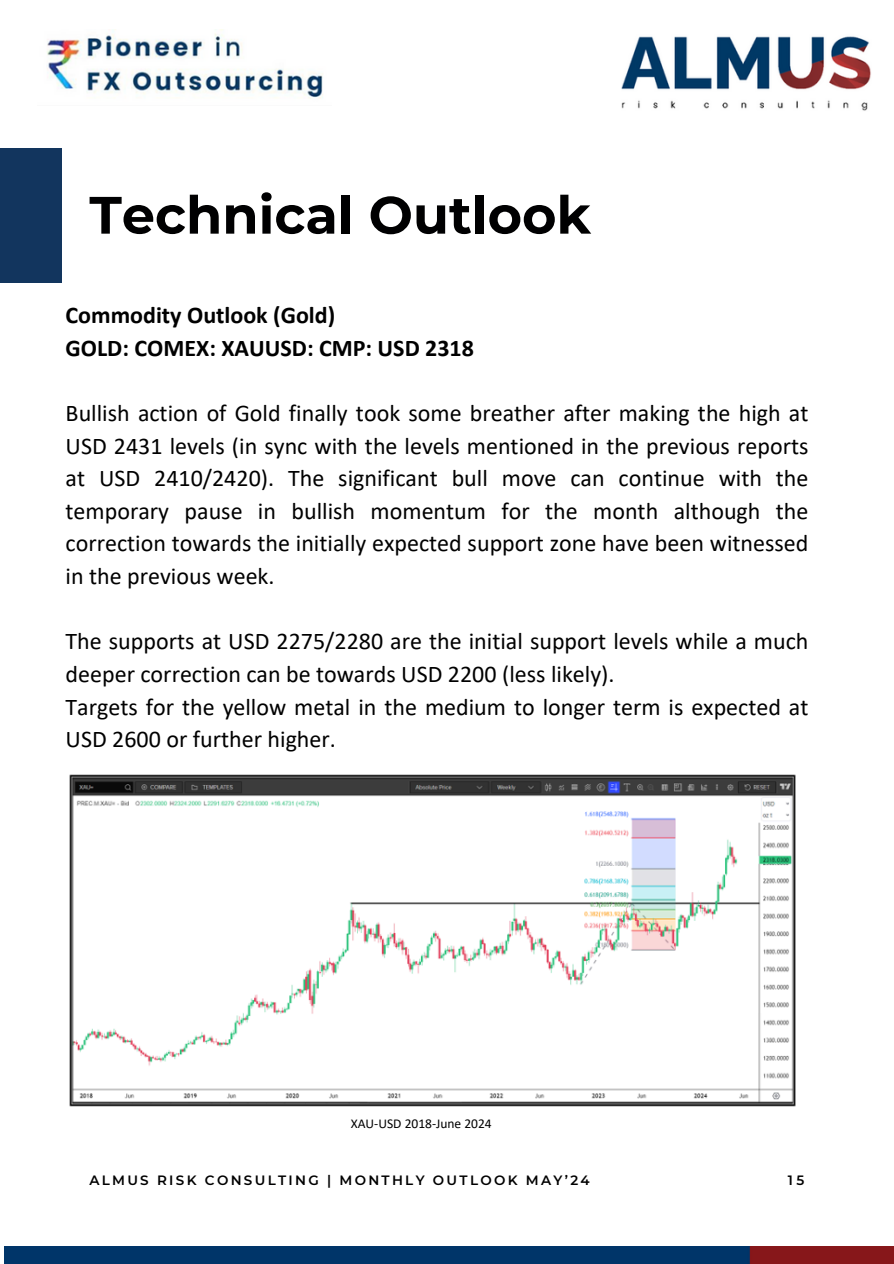
<style>
.page{position:relative;width:894px;height:1264px;background:#fff}
.page>*{position:absolute;margin:0;border:0;box-sizing:border-box;transform-origin:0 0}
.t1{font:700 52.5px "Montserrat";color:#000001}
.t2{font:24px/32.7px "Calibri";color:#000;text-align:justify}
.t3{font:700 24px/32.7px "Calibri";color:#000}
.t4{font:600 13.5px "Montserrat";letter-spacing:.17em;color:#000001}
.t5{font:13.5px "Calibri";color:#000}
</style>
<div class="page">
<img style="left:621px;top:36px;width:249px;height:75px">
<img style="left:47px;top:29px;width:276px;height:70px">
<img style="left:4px;top:1246px;width:889px;height:16px">
<div style="left:0;top:148px;width:61px;height:134px;background:#12355e"></div>
<img style="left:69px;top:774px;width:727px;height:333px">
<p class="t1" style="left:89px;top:183px;width:503px">Technical Outlook</p>
<h2 class="t3" style="left:66px;top:300px;width:409px">Commodity Outlook (Gold)<br>GOLD: COMEX: XAUUSD: CMP: USD 2318</h2>
<h3 class="t2" style="left:66px;top:398px;width:744px">Bullish action of Gold finally took some breather after making the high at USD 2431 levels (in sync with the levels mentioned in the previous reports at USD 2410/2420). The significant bull move can continue with the temporary pause in bullish momentum for the month although the correction towards the initially expected support zone have been witnessed in the previous week.</h3>
<h3 class="t2" style="left:66px;top:627px;width:744px;text-align:left">The supports at USD 2275/2280 are the initial support levels while a much deeper correction can be towards USD 2200 (less likely).<br>Targets for the yellow metal in the medium to longer term is expected at USD 2600 or further higher.</h3>
<p class="t5" style="left:351px;top:1117px;width:142px">XAU-USD 2018-June 2024</p>
<p class="t4" style="left:89px;top:1172px;width:501px">ALMUS RISK CONSULTING | MONTHLY OUTLOOK MAY’24</p>
<h6 class="t4" style="left:787px;top:1172px;width:18px">15</h6>
</div>
